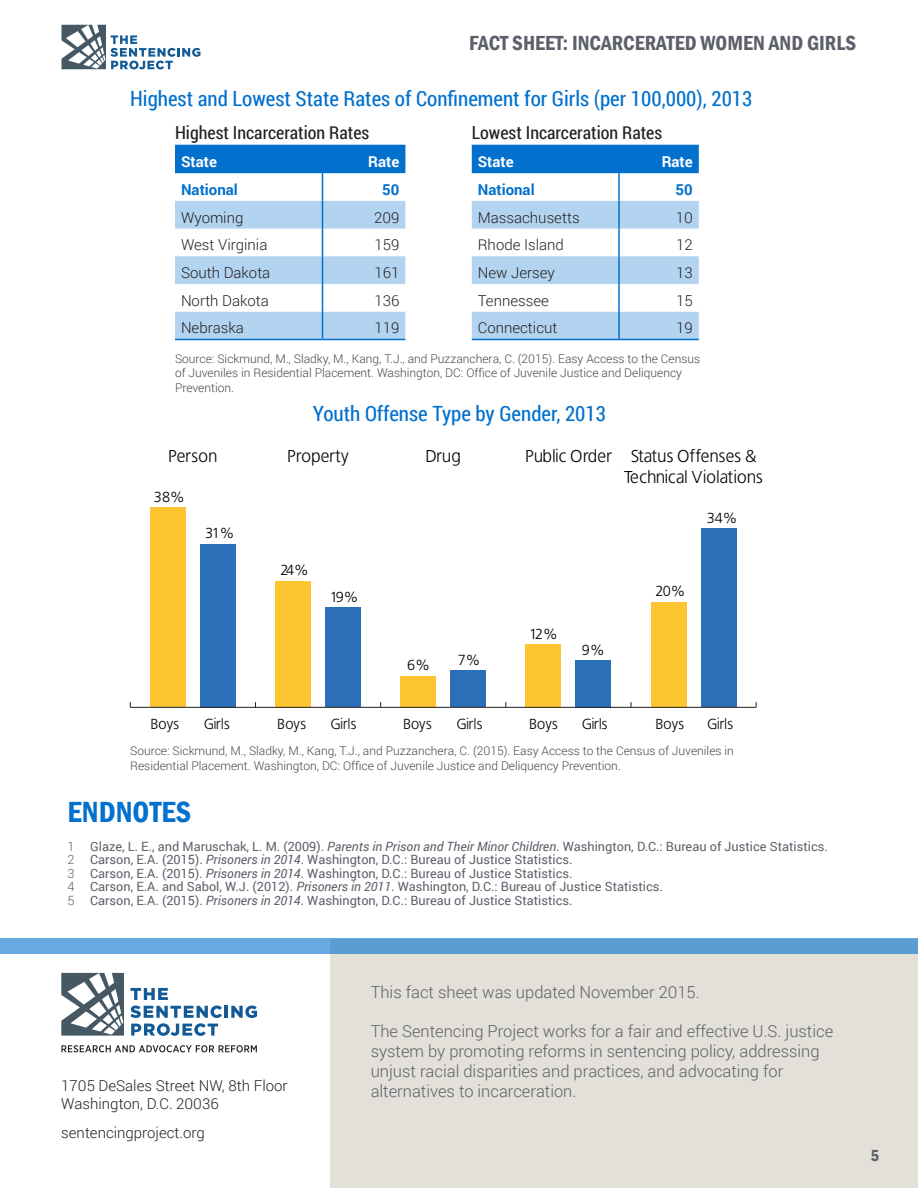
<style>
.page{position:relative;width:918px;height:1188px;background:#fff}
.page>*{position:absolute;margin:0;border:0;box-sizing:border-box;transform-origin:0 0}
.Heading_1{font:600 condensed 30px "Franklin Gothic";color:#0270cd}
.Heading_3{font:21px "Roboto Condensed";color:#0270cd}
.t1{font:600 condensed 21px "Franklin Gothic";color:#5d606b}
.t2{font:18px "Roboto Condensed";color:#231f20}
.t3{font:17.1px/20.5px "Bastardus Sans";color:#000;text-align:center}
.t4{font:300 16.5px/19.8px "Roboto";color:#5d606b}
.t5{font:600 condensed 16.5px "Franklin Gothic";color:#5d606b}
.t6{font:300 15px "Roboto";color:#231f20}
.t7{font:700 15px "Roboto";color:#0270cd}
.t8{font:700 15px "Roboto";color:#fff}
.t9{font:14.55px "Bastardus Sans";color:#000}
.t10{font:12.75px "Roboto";color:#5d606b}
.Source{font:300 12px/14.4px "Roboto";color:#464748}
.s1{font-weight:300}
.s2{font-style:italic}
</style>
<div class="page">
<svg style="left:61px;top:25px;width:139px;height:44px"></svg>
<div style="left:331px;top:1144px;width:587px;height:44px;background:#e2e0d8"></div>
<div style="left:472px;top:146px;width:227px;height:27px;background:#0270cd"></div>
<svg style="left:472px;top:201px;width:227px;height:138px"></svg>
<hr style="left:472px;top:145px;width:147px;height:1px;background:#0270cd">
<hr style="left:619px;top:145px;width:80px;height:1px;background:#0270cd">
<hr style="left:618px;top:146px;width:2px;height:27px;background:#0270cd">
<hr style="left:618px;top:173px;width:2px;height:28px;background:#0270cd">
<hr style="left:618px;top:201px;width:2px;height:28px;background:#0270cd">
<hr style="left:618px;top:229px;width:2px;height:27px;background:#0270cd">
<hr style="left:618px;top:256px;width:2px;height:28px;background:#0270cd">
<hr style="left:618px;top:284px;width:2px;height:28px;background:#0270cd">
<hr style="left:618px;top:312px;width:2px;height:27px;background:#0270cd">
<hr style="left:472px;top:339px;width:147px;height:1px;background:#0270cd">
<hr style="left:619px;top:339px;width:80px;height:1px;background:#0270cd">
<svg style="left:175px;top:146px;width:230px;height:193px"></svg>
<hr style="left:175px;top:145px;width:147px;height:1px;background:#0270cd">
<hr style="left:322px;top:145px;width:83px;height:1px;background:#0270cd">
<hr style="left:175px;top:339px;width:147px;height:1px;background:#0270cd">
<hr style="left:322px;top:339px;width:83px;height:1px;background:#0270cd">
<div style="left:200px;top:544px;width:35px;height:163px;background:#2b6fb8"></div>
<div style="left:326px;top:607px;width:35px;height:100px;background:#2b6fb8"></div>
<div style="left:451px;top:671px;width:35px;height:36px;background:#2b6fb8"></div>
<div style="left:576px;top:660px;width:35px;height:47px;background:#2b6fb8"></div>
<div style="left:701px;top:529px;width:35px;height:178px;background:#2b6fb8"></div>
<div style="left:150px;top:507px;width:35px;height:200px;background:#fdc532"></div>
<div style="left:275px;top:581px;width:36px;height:126px;background:#fdc532"></div>
<div style="left:401px;top:676px;width:35px;height:31px;background:#fdc532"></div>
<div style="left:526px;top:644px;width:35px;height:63px;background:#fdc532"></div>
<div style="left:651px;top:602px;width:35px;height:105px;background:#fdc532"></div>
<hr style="left:130px;top:707px;width:626px;height:1px;background:#231f20">
<div style="left:331px;top:939px;width:587px;height:207px;background:#e2e0d8"></div>
<svg style="left:0;top:939px;width:918px;height:15px;background:#5fa0d6"></svg>
<svg style="left:61px;top:973px;width:63px;height:63px"></svg>
<svg style="left:131px;top:988px;width:37px;height:12px"></svg>
<svg style="left:130px;top:1006px;width:127px;height:30px"></svg>
<svg style="left:61px;top:1045px;width:196px;height:7px"></svg>
<h2 class="t1" style="left:469px;top:29px;width:389px">FACT SHEET: INCARCERATED WOMEN AND GIRLS</h2>
<p class="Heading_3" style="left:130px;top:84px;width:624px">Highest and Lowest State Rates of Confinement for Girls (per 100,000), 2013</p>
<p class="t2" style="left:175px;top:120px;width:196px">Highest Incarceration Rates</p>
<p class="t8" style="left:181px;top:151px;width:37px">State</p>
<p class="t8" style="left:368px;top:151px;width:33px">Rate</p>
<p class="t7" style="left:181px;top:179px;width:58px">National</p>
<p class="t7" style="left:382px;top:179px;width:19px">50</p>
<p class="t6" style="left:181px;top:207px;width:64px">Wyoming</p>
<p class="t6" style="left:374px;top:207px;width:27px">209</p>
<p class="t6" style="left:181px;top:235px;width:88px">West Virginia</p>
<p class="t6" style="left:374px;top:235px;width:26px">159</p>
<p class="t6" style="left:181px;top:262px;width:91px">South Dakota</p>
<p class="t6" style="left:374px;top:262px;width:26px">161</p>
<p class="t6" style="left:181px;top:290px;width:89px">North Dakota</p>
<p class="t6" style="left:374px;top:290px;width:26px">136</p>
<p class="t6" style="left:181px;top:318px;width:64px">Nebraska</p>
<p class="t6" style="left:374px;top:318px;width:26px">119</p>
<p class="Source" style="left:175px;top:351px;width:527px">Source: Sickmund, M., Sladky, M., Kang, T.J., and Puzzanchera, C. (2015). Easy Access to the Census of Juveniles in Residential Placement. Washington, DC: Office of Juvenile Justice and Deliquency<br>Prevention.</p>
<p class="t2" style="left:472px;top:120px;width:192px">Lowest Incarceration Rates</p>
<p class="t8" style="left:478px;top:151px;width:37px">State</p>
<p class="t8" style="left:662px;top:151px;width:33px">Rate</p>
<p class="t7" style="left:478px;top:179px;width:58px">National</p>
<p class="t7" style="left:676px;top:179px;width:19px">50</p>
<p class="t6" style="left:478px;top:207px;width:103px">Massachusetts</p>
<p class="t6" style="left:676px;top:207px;width:19px">10</p>
<p class="t6" style="left:478px;top:235px;width:88px">Rhode Island</p>
<p class="t6" style="left:676px;top:235px;width:18px">12</p>
<p class="t6" style="left:478px;top:262px;width:79px">New Jersey</p>
<p class="t6" style="left:676px;top:262px;width:18px">13</p>
<p class="t6" style="left:478px;top:290px;width:73px">Tennessee</p>
<p class="t6" style="left:676px;top:290px;width:18px">15</p>
<p class="t6" style="left:478px;top:318px;width:81px">Connecticut</p>
<p class="t6" style="left:676px;top:318px;width:18px">19</p>
<p class="Heading_3" style="left:313px;top:399px;width:295px">Youth Offense Type by Gender, 2013</p>
<p class="t3" style="left:168px;top:446px;width:51px">Person</p>
<p class="t3" style="left:287px;top:446px;width:63px">Property</p>
<p class="t3" style="left:425px;top:446px;width:37px">Drug</p>
<p class="t3" style="left:525px;top:446px;width:88px">Public Order</p>
<p class="t9" style="left:154px;top:488px;width:32px">38%</p>
<p class="t9" style="left:205px;top:525px;width:31px">31%</p>
<p class="t9" style="left:280px;top:561px;width:30px">24%</p>
<p class="t9" style="left:330px;top:589px;width:30px">19%</p>
<p class="t9" style="left:407px;top:657px;width:24px">6%</p>
<p class="t9" style="left:458px;top:652px;width:24px">7%</p>
<p class="t9" style="left:529px;top:625px;width:30px">12%</p>
<p class="t9" style="left:582px;top:642px;width:24px">9%</p>
<p class="t3" style="left:624px;top:446px;width:140px">Status Offenses &amp;<br>Technical Violations</p>
<p class="t9" style="left:707px;top:510px;width:32px">34%</p>
<p class="t9" style="left:655px;top:582px;width:31px">20%</p>
<p class="t9" style="left:150px;top:716px;width:30px">Boys</p>
<p class="t9" style="left:204px;top:716px;width:27px">Girls</p>
<p class="t9" style="left:277px;top:716px;width:30px">Boys</p>
<p class="t9" style="left:331px;top:716px;width:27px">Girls</p>
<p class="t9" style="left:403px;top:716px;width:30px">Boys</p>
<p class="t9" style="left:456px;top:716px;width:27px">Girls</p>
<p class="t9" style="left:529px;top:716px;width:30px">Boys</p>
<p class="t9" style="left:582px;top:716px;width:27px">Girls</p>
<p class="t9" style="left:655px;top:716px;width:30px">Boys</p>
<p class="t9" style="left:707px;top:716px;width:27px">Girls</p>
<p class="Source" style="left:130px;top:744px;width:605px">Source: Sickmund, M., Sladky, M., Kang, T.J., and Puzzanchera, C. (2015). Easy Access to the Census of Juveniles in<br>Residential Placement. Washington, DC: Office of Juvenile Justice and Deliquency Prevention.</p>
<p class="Heading_1" style="left:68px;top:792px;width:125px">ENDNOTES</p>
<p class="t10" style="left:68px;top:837px;width:762px"><span class="s1">1</span> Glaze, L. E., and Maruschak, L. M. (2009). <span class="s2">Parents in Prison and Their Minor Children</span>. Washington, D.C.: Bureau of Justice Statistics.</p>
<p class="t10" style="left:68px;top:851px;width:506px"><span class="s1">2</span> Carson, E.A. (2015). <span class="s2">Prisoners in 2014</span>. Washington, D.C.: Bureau of Justice Statistics.</p>
<p class="t10" style="left:68px;top:864px;width:506px"><span class="s1">3</span> Carson, E.A. (2015). <span class="s2">Prisoners in 2014</span>. Washington, D.C.: Bureau of Justice Statistics.</p>
<p class="t10" style="left:68px;top:878px;width:597px"><span class="s1">4</span> Carson, E.A. and Sabol, W.J. (2012). <span class="s2">Prisoners in 2011</span>. Washington, D.C.: Bureau of Justice Statistics.</p>
<p class="t10" style="left:68px;top:891px;width:506px"><span class="s1">5</span> Carson, E.A. (2015). <span class="s2">Prisoners in 2014</span>. Washington, D.C.: Bureau of Justice Statistics.</p>
<p class="t6" style="left:61px;top:1075px;width:228px">1705 DeSales Street NW, 8th Floor</p>
<p class="t6" style="left:61px;top:1093px;width:159px">Washington, D.C. 20036</p>
<p class="t6" style="left:61px;top:1122px;width:145px">sentencingproject.org</p>
<p class="t4" style="left:371px;top:981px;width:331px">This fact sheet was updated November 2015.</p>
<p class="t4" style="left:371px;top:1021px;width:464px">The Sentencing Project works for a fair and effective U.S. justice system by promoting reforms in sentencing policy, addressing unjust racial disparities and practices, and advocating for alternatives to incarceration.</p>
<p class="t5" style="left:869px;top:1143px;width:10px">5</p>
<p class="t5" style="left:871px;top:1145px;width:10px">5</p>
</div>
